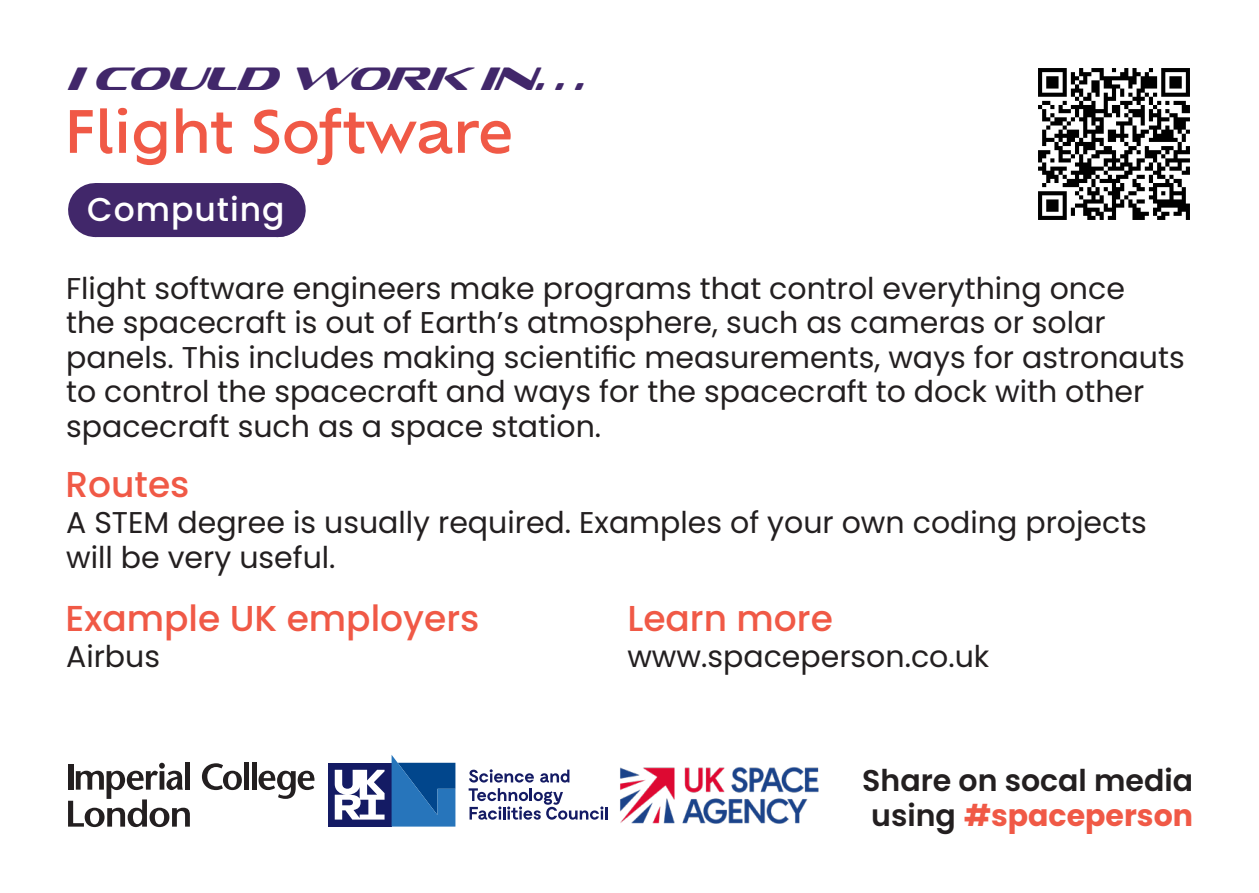
<style>
.page{position:relative;width:1259px;height:893px;background:#fff}
.page>*{position:absolute;margin:0;border:0;box-sizing:border-box;transform-origin:0 0}
.Career_Title{font:500 57px "Ofelia Text";letter-spacing:-.03em;color:#f05946}
.t1{font:500 36px "Poppins";color:#f05946}
.I_could_be{font:italic 33px "Sofachrome Bk";color:#41276a}
.Sector{font:500 33px "Poppins";letter-spacing:.03em;color:#fff}
.intro{font:30px/34.5px "Poppins";color:#231f20}
.t2{font:600 30px/34.5px "Poppins";color:#231f20}
.s1{font-weight:700;color:#f05946}
</style>
<div class="page">
<svg style="left:469px;top:769px;width:65px;height:13px"></svg>
<svg style="left:540px;top:770px;width:29px;height:12px"></svg>
<svg style="left:468px;top:788px;width:139px;height:32px"></svg>
<div style="left:328px;top:763px;width:63px;height:64px;background:#141b64"></div>
<svg style="left:335px;top:770px;width:49px;height:50px"></svg>
<svg style="left:391px;top:755px;width:64px;height:72px;background:#3274b2"></svg>
<div style="left:185px;top:762px;width:5px;height:28px;background:#231f20"></div>
<svg style="left:202px;top:763px;width:40px;height:27px"></svg>
<div style="left:244px;top:762px;width:5px;height:28px;background:#231f20"></div>
<hr style="left:252px;top:762px;width:4px;height:28px;background:#231f20">
<svg style="left:258px;top:771px;width:56px;height:28px"></svg>
<svg style="left:68px;top:763px;width:122px;height:64px"></svg>
<img style="left:620px;top:767px;width:199px;height:57px">
<div style="left:95px;top:183px;width:183px;height:54px;background:#41276a"></div>
<hr style="left:278px;top:183px;width:1px;height:54px;background:#41276a">
<img style="left:1038px;top:68px;width:152px;height:152px">
<p class="I_could_be" style="left:66px;top:57px;width:518px">I COULD WORK IN…</p>
<p class="Career_Title" style="left:63px;top:88px;width:452px">Flight Software</p>
<p class="Sector" style="left:87px;top:190px;width:199px">Computing</p>
<p class="intro" style="left:66px;top:271px;width:1120px">Flight software engineers make programs that control everything once<br>the spacecraft is out of Earth’s atmosphere, such as cameras or solar panels. This includes making scientific measurements, ways for astronauts to control the spacecraft and ways for the spacecraft to dock with other spacecraft such as a space station.</p>
<p class="t1" style="left:65px;top:463px;width:125px">Routes</p>
<p class="intro" style="left:66px;top:505px;width:1082px">A STEM degree is usually required. Examples of your own coding projects will be very useful.</p>
<p class="t1" style="left:65px;top:597px;width:415px">Example UK employers</p>
<p class="intro" style="left:66px;top:639px;width:95px">Airbus</p>
<p class="t1" style="left:627px;top:597px;width:207px">Learn more</p>
<p class="intro" style="left:627px;top:639px;width:363px">www.spaceperson.co.uk</p>
<p class="t2" style="left:862px;top:763px;width:332px">Share on socal media using <span class="s1">#spaceperson</span></p>
</div>
